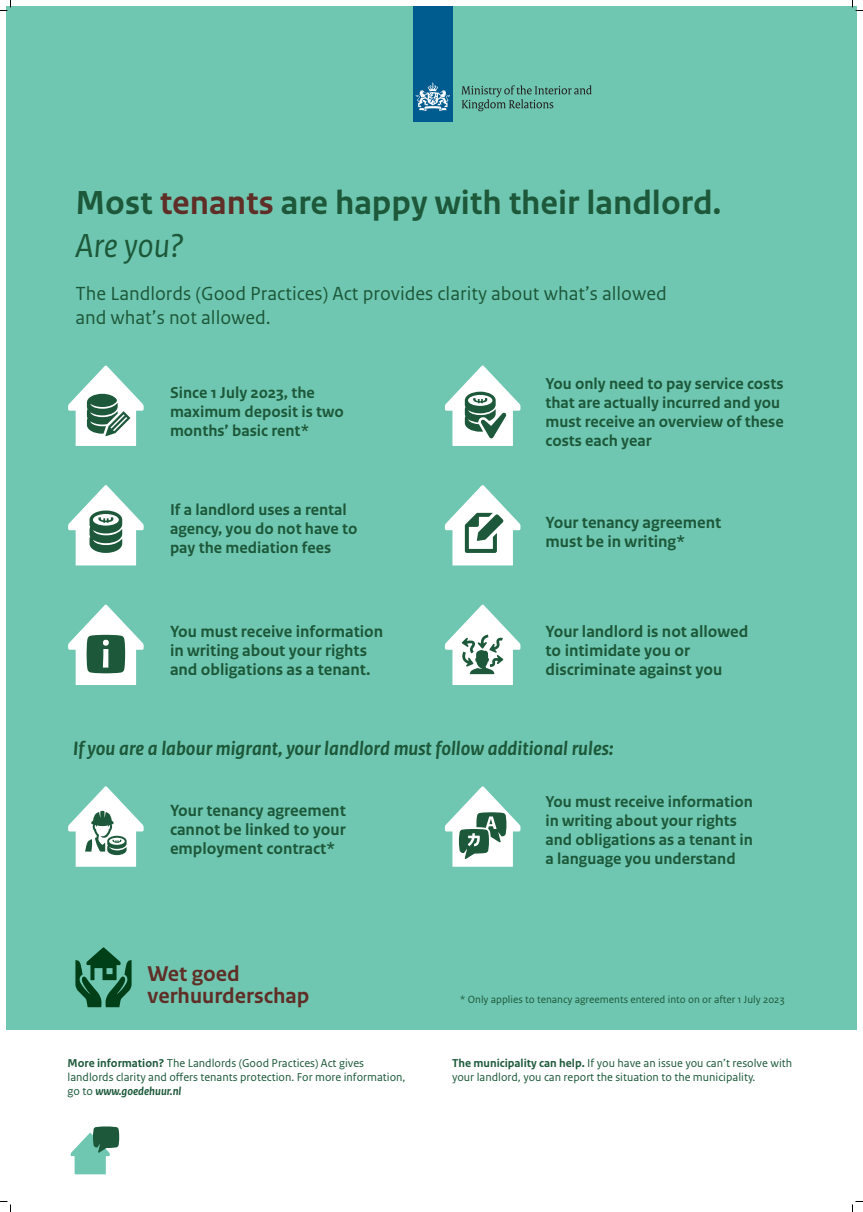
<style>
.page{position:relative;width:863px;height:1212px;background:#fff}
.page>*{position:absolute;margin:0;border:0;box-sizing:border-box;transform-origin:0 0}
.t1{font:700 35px/43.1px "Rijksoverheid Sans Text";color:#1c5839}
.t2{font:700 22.5px/22.5px "Rijksoverheid Sans Text";color:#5f2e26}
.t3{font:italic 700 20.35px "Rijksoverheid Sans Text";color:#1c5839}
.t4{font:20px/24px "Rijksoverheid Sans Text";color:#1c5839}
.t5{font:700 17.05px/18.9px "Rijksoverheid Sans Text";color:#1c5839}
.t6{font:700 16.55px/18.9px "Rijksoverheid Sans Text";color:#1c5839}
.t7{font:12px/14.4px "Rijksoverheid Sans Text";color:#1c5839}
.t8{font:11px "Rijksoverheid Sans Text";color:#1c593a}
.s1{color:#5f2e26}
.s2{font-weight:400;font-style:italic}
.s3{font-weight:700}
.s4{font-weight:700;font-style:italic}
</style>
<div class="page">
<div style="left:6px;top:6px;width:851px;height:1023px;background:#70c7b1"></div>
<svg style="left:75px;top:947px;width:57px;height:60px"></svg>
<svg style="left:71px;top:1126px;width:48px;height:48px"></svg>
<div style="left:99px;top:1128px;width:15px;height:14px;background:#1c5839"></div>
<svg style="left:445px;top:485px;width:75px;height:80px"></svg>
<svg style="left:68px;top:365px;width:76px;height:81px"></svg>
<svg style="left:68px;top:485px;width:76px;height:80px"></svg>
<svg style="left:445px;top:365px;width:75px;height:81px"></svg>
<svg style="left:445px;top:786px;width:75px;height:80px"></svg>
<svg style="left:68px;top:786px;width:76px;height:80px"></svg>
<svg style="left:68px;top:604px;width:76px;height:81px"></svg>
<svg style="left:445px;top:604px;width:75px;height:81px"></svg>
<div style="left:413px;top:6px;width:40px;height:116px;background:#005b8f"></div>
<svg style="left:416px;top:82px;width:34px;height:29px"></svg>
<svg style="left:461px;top:85px;width:131px;height:26px"></svg>
<svg style="left:0;top:0;width:11px;height:11px"></svg>
<svg style="left:0;top:1201px;width:11px;height:11px"></svg>
<svg style="left:852px;top:0;width:11px;height:11px"></svg>
<svg style="left:852px;top:1201px;width:11px;height:11px"></svg>
<h1 class="t1" style="left:75px;top:182px;width:648px">Most <span class="s1">tenants</span> are happy with their landlord.<br><span class="s2">Are you?</span></h1>
<p class="t4" style="left:75px;top:282px;width:593px">The Landlords (Good Practices) Act provides clarity about what’s allowed and what’s not allowed.</p>
<p class="t6" style="left:170px;top:384px;width:175px">Since 1 July 2023, the maximum deposit is two months’ basic rent*</p>
<p class="t6" style="left:545px;top:374px;width:240px">You only need to pay service costs that are actually incurred and you must receive an overview of these costs each year</p>
<p class="t6" style="left:170px;top:500px;width:189px">If a landlord uses a rental agency, you do not have to pay the mediation fees</p>
<p class="t5" style="left:545px;top:513px;width:177px">Your tenancy agreement must be in writing*</p>
<p class="t5" style="left:170px;top:622px;width:215px">You must receive information in writing about your rights and obligations as a tenant.</p>
<p class="t5" style="left:545px;top:622px;width:204px">Your landlord is not allowed to intimidate you or discriminate against you</p>
<p class="t3" style="left:73px;top:737px;width:542px">If you are a labour migrant, your landlord must follow additional rules:</p>
<p class="t5" style="left:170px;top:801px;width:177px;text-align:justify">Your tenancy agreement cannot be linked to your employment contract*</p>
<p class="t6" style="left:545px;top:793px;width:209px">You must receive information in writing about your rights and obligations as a tenant in a language you understand</p>
<h2 class="t2" style="left:148px;top:962px;width:163px">Wet goed verhuurderschap</h2>
<p class="t8" style="left:460px;top:993px;width:326px">* Only applies to tenancy agreements entered into on or after 1 July 2023</p>
<p class="t7" style="left:68px;top:1055px;width:339px"><span class="s3">More information?</span> The Landlords (Good Practices) Act gives landlords clarity and offers tenants protection. For more information, go to <span class="s4">www.goedehuur.nl</span></p>
<p class="t7" style="left:452px;top:1055px;width:342px"><span class="s3">The municipality can help.</span> If you have an issue you can’t resolve with your landlord, you can report the situation to the municipality.</p>
</div>
